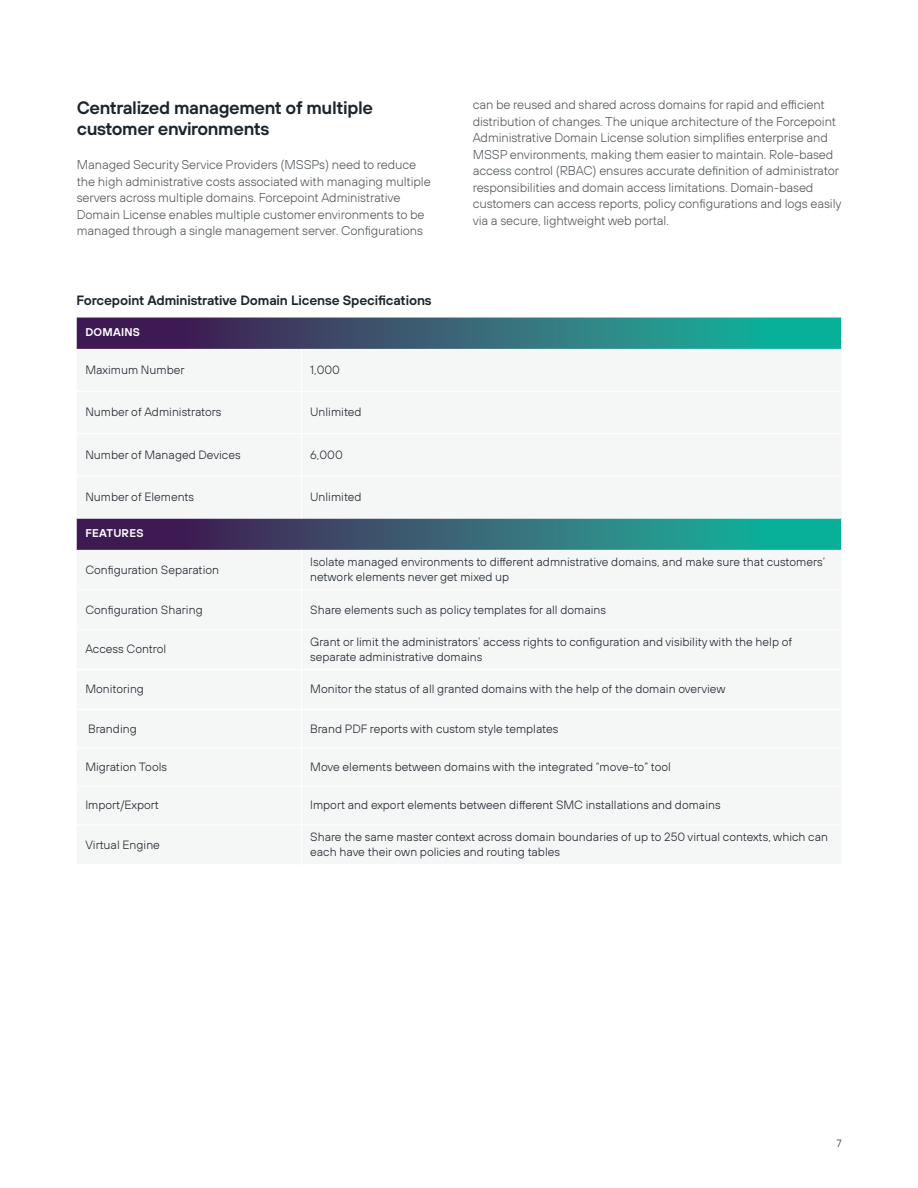
<style>
.page{position:relative;width:918px;height:1188px;background:#fff}
.page>*{position:absolute;margin:0;border:0;box-sizing:border-box;transform-origin:0 0}
.t1{font:600 18px/21px "FP Sans";letter-spacing:-.02em;color:#1d252c}
.t2{font:600 13.5px "FP Sans";letter-spacing:-.01em;color:#1d252c}
.t3{font:300 12.75px/16.5px "FP Sans";letter-spacing:-.01em;color:#52575a}
.t4{font:300 12px/15px "FP Sans";color:#1d252c}
.t5{font:600 11.25px "FP Sans";letter-spacing:.02em;color:#fff}
.t6{font:300 10.5px "FP Sans";color:#1d252c}
</style>
<div class="page">
<svg style="left:77px;top:318px;width:764px;height:31px;background:#306575"></svg>
<svg style="left:77px;top:518px;width:764px;height:32px;background:#356978"></svg>
<h1 class="t1" style="left:77px;top:96px;width:298px">Centralized management of multiple customer environments</h1>
<p class="t3" style="left:77px;top:156px;width:356px">Managed Security Service Providers (MSSPs) need to reduce the high administrative costs associated with managing multiple servers across multiple domains. Forcepoint Administrative Domain License enables multiple customer environments to be managed through a single management server. Configurations</p>
<p class="t2" style="left:76px;top:291px;width:357px">Forcepoint Administrative Domain License Specifications</p>
<p class="t3" style="left:473px;top:96px;width:370px">can be reused and shared across domains for rapid and efficient distribution of changes. The unique architecture of the Forcepoint Administrative Domain License solution simplifies enterprise and MSSP environments, making them easier to maintain. Role-based access control (RBAC) ensures accurate definition of administrator responsibilities and domain access limitations. Domain-based customers can access reports, policy configurations and logs easily via a secure, lightweight web portal.</p>
<p class="t5" style="left:85px;top:325px;width:56px">DOMAINS</p>
<p class="t4" style="left:85px;top:362px;width:101px">Maximum Number</p>
<p class="t4" style="left:310px;top:362px;width:31px">1,000</p>
<p class="t4" style="left:85px;top:404px;width:138px">Number of Administrators</p>
<p class="t4" style="left:310px;top:404px;width:53px">Unlimited</p>
<p class="t4" style="left:85px;top:447px;width:157px">Number of Managed Devices</p>
<p class="t4" style="left:310px;top:447px;width:34px">6,000</p>
<p class="t4" style="left:85px;top:489px;width:110px">Number of Elements</p>
<p class="t4" style="left:310px;top:489px;width:53px">Unlimited</p>
<p class="t5" style="left:85px;top:526px;width:60px">FEATURES</p>
<p class="t4" style="left:85px;top:562px;width:135px">Configuration Separation</p>
<p class="t4" style="left:310px;top:554px;width:516px">Isolate managed environments to different admnistrative domains, and make sure that customers’ network elements never get mixed up</p>
<p class="t4" style="left:85px;top:602px;width:119px">Configuration Sharing</p>
<p class="t4" style="left:310px;top:602px;width:297px">Share elements such as policy templates for all domains</p>
<p class="t4" style="left:85px;top:642px;width:82px">Access Control</p>
<p class="t4" style="left:310px;top:634px;width:484px">Grant or limit the administrators’ access rights to configuration and visibility with the help of separate administrative domains</p>
<p class="t4" style="left:85px;top:681px;width:60px">Monitoring</p>
<p class="t4" style="left:310px;top:681px;width:417px">Monitor the status of all granted domains with the help of the domain overview</p>
<p class="t4" style="left:88px;top:721px;width:50px">Branding</p>
<p class="t4" style="left:310px;top:721px;width:250px">Brand PDF reports with custom style templates</p>
<p class="t4" style="left:85px;top:759px;width:83px">Migration Tools</p>
<p class="t4" style="left:310px;top:759px;width:362px">Move elements between domains with the integrated “move-to” tool</p>
<p class="t4" style="left:85px;top:798px;width:75px">Import/Export</p>
<p class="t4" style="left:310px;top:798px;width:412px">Import and export elements between different SMC installations and domains</p>
<p class="t4" style="left:85px;top:837px;width:76px">Virtual Engine</p>
<p class="t4" style="left:310px;top:829px;width:519px">Share the same master context across domain boundaries of up to 250 virtual contexts, which can each have their own policies and routing tables</p>
<p class="t6" style="left:836px;top:1137px;width:7px">7</p>
</div>
